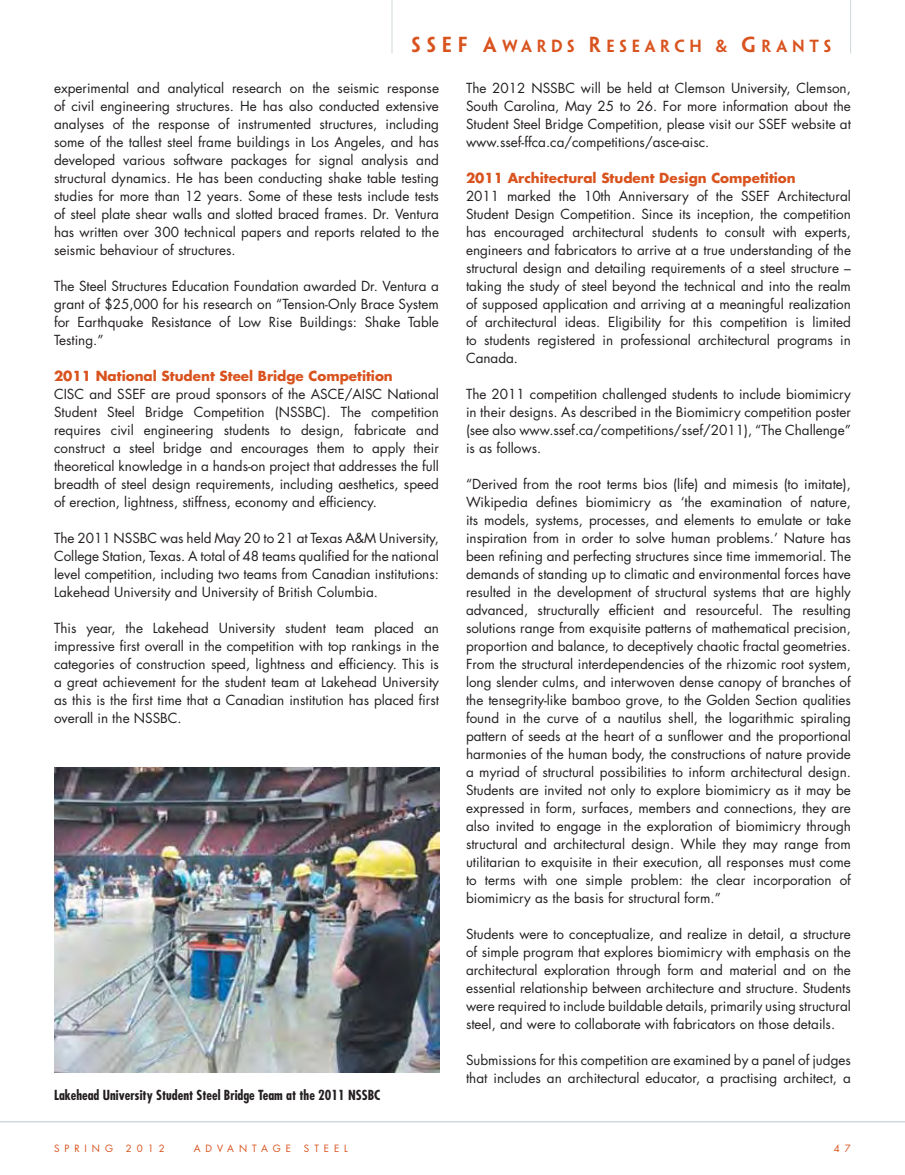
<style>
.page{position:relative;width:905px;height:1175px;background:#fff}
.page>*{position:absolute;margin:0;border:0;box-sizing:border-box;transform-origin:0 0}
.t1{font:600 19.5px "Penumbra Sans Std";color:#d9531e}
.t2{font:600 15.75px "Penumbra Sans Std";color:#d9531e}
.t3{font:13.5px/18px "Futura";color:#231f20;text-align:justify}
.t4{font:700 13.5px "Futura";color:#d9531e}
.t5{font:700 condensed 13.5px "Futura";color:#231f20}
.t6{font:9.75px "Futura";letter-spacing:.51em;color:#d9531e}
.s1{font-size:15.75px}
.s2{font-size:19.5px}
</style>
<div class="page">
<hr style="left:0;top:1120px;width:904px;height:2px;background:#ced8de">
<hr style="left:391px;top:0;width:1px;height:54px;background:#ced8de">
<hr style="left:850px;top:0;width:1px;height:54px;background:#ced8de">
<img style="left:54px;top:767px;width:386px;height:305px">
<h1 class="t1" style="left:411px;top:32px;width:139px">SSEF A<span class="s1">WARDS</span></h1>
<p class="t2" style="left:589px;top:36px;width:30px"><span class="s2">R</span> ESE</p>
<p class="t2" style="left:644px;top:36px;width:30px">A RCH</p>
<p class="t2" style="left:716px;top:36px;width:90px">&amp; <span class="s2">G</span>RANTS</p>
<p class="t3" style="left:54px;top:79px;width:386px">experimental and analytical research on the seismic response of civil engineering structures. He has also conducted extensive analyses of the response of instrumented structures, including some of the tallest steel frame buildings in Los Angeles, and has developed various software packages for signal analysis and structural dynamics. He has been conducting shake table testing studies for more than 12 years. Some of these tests include tests of steel plate shear walls and slotted braced frames. Dr. Ventura has written over 300 technical papers and reports related to the seismic behaviour of structures.</p>
<p class="t3" style="left:54px;top:277px;width:386px">The Steel Structures Education Foundation awarded Dr. Ventura a grant of $25,000 for his research on “Tension-Only Brace System for Earthquake Resistance of Low Rise Buildings: Shake Table Testing.”</p>
<p class="t4" style="left:54px;top:366px;width:340px">2011 National Student Steel Bridge Competition</p>
<p class="t3" style="left:54px;top:385px;width:386px">CISC and SSEF are proud sponsors of the ASCE/AISC National Student Steel Bridge Competition (NSSBC). The competition requires civil engineering students to design, fabricate and construct a steel bridge and encourages them to apply their theoretical knowledge in a hands-on project that addresses the full breadth of steel design requirements, including aesthetics, speed of erection, lightness, stiffness, economy and efficiency.</p>
<p class="t3" style="left:54px;top:529px;width:386px">The 2011 NSSBC was held May 20 to 21 at Texas A&amp;M University, College Station, Texas. A total of 48 teams qualified for the national level competition, including two teams from Canadian institutions:<br>Lakehead University and University of British Columbia.</p>
<p class="t3" style="left:54px;top:619px;width:386px">This year, the Lakehead University student team placed an impressive first overall in the competition with top rankings in the categories of construction speed, lightness and efficiency. This is a great achievement for the student team at Lakehead University as this is the first time that a Canadian institution has placed first overall in the NSSBC.</p>
<p class="t5" style="left:54px;top:1086px;width:328px">Lakehead University Student Steel Bridge Team at the 2011 NSSBC</p>
<p class="t3" style="left:466px;top:79px;width:386px">The 2012 NSSBC will be held at Clemson University, Clemson, South Carolina, May 25 to 26. For more information about the Student Steel Bridge Competition, please visit our SSEF website at www.ssef-ffca.ca/competitions/asce-aisc.</p>
<p class="t4" style="left:466px;top:168px;width:331px">2011 Architectural Student Design Competition</p>
<p class="t3" style="left:466px;top:187px;width:386px">2011 marked the 10th Anniversary of the SSEF Architectural Student Design Competition. Since its inception, the competition has encouraged architectural students to consult with experts, engineers and fabricators to arrive at a true understanding of the structural design and detailing requirements of a steel structure – taking the study of steel beyond the technical and into the realm of supposed application and arriving at a meaningful realization of architectural ideas. Eligibility for this competition is limited to students registered in professional architectural programs in Canada.</p>
<p class="t3" style="left:466px;top:385px;width:386px">The 2011 competition challenged students to include biomimicry in their designs. As described in the Biomimicry competition poster (see also www.ssef.ca/competitions/ssef/2011), “The Challenge” is as follows.</p>
<p class="t3" style="left:466px;top:475px;width:386px">“Derived from the root terms bios (life) and mimesis (to imitate), Wikipedia defines biomimicry as ‘the examination of nature, its models, systems, processes, and elements to emulate or take inspiration from in order to solve human problems.’ Nature has been refining and perfecting structures since time immemorial. The demands of standing up to climatic and environmental forces have resulted in the development of structural systems that are highly advanced, structurally efficient and resourceful. The resulting solutions range from exquisite patterns of mathematical precision, proportion and balance, to deceptively chaotic fractal geometries.<br>From the structural interdependencies of the rhizomic root system, long slender culms, and interwoven dense canopy of branches of the tensegrity-like bamboo grove, to the Golden Section qualities found in the curve of a nautilus shell, the logarithmic spiraling pattern of seeds at the heart of a sunflower and the proportional harmonies of the human body, the constructions of nature provide a myriad of structural possibilities to inform architectural design.<br>Students are invited not only to explore biomimicry as it may be expressed in form, surfaces, members and connections, they are also invited to engage in the exploration of biomimicry through structural and architectural design. While they may range from utilitarian to exquisite in their execution, all responses must come to terms with one simple problem: the clear incorporation of biomimicry as the basis for structural form.”</p>
<p class="t3" style="left:466px;top:924px;width:386px">Students were to conceptualize, and realize in detail, a structure of simple program that explores biomimicry with emphasis on the architectural exploration through form and material and on the essential relationship between architecture and structure. Students were required to include buildable details, primarily using structural steel, and were to collaborate with fabricators on those details.</p>
<p class="t3" style="left:466px;top:1050px;width:386px">Submissions for this competition are examined by a panel of judges that includes an architectural educator, a practising architect, a</p>
<p class="t6" style="left:54px;top:1141px;width:60px">SPRING</p>
<p class="t6" style="left:126px;top:1141px;width:40px">2012</p>
<p class="t6" style="left:194px;top:1141px;width:99px">ADVANTAGE</p>
<p class="t6" style="left:304px;top:1141px;width:45px">STEEL</p>
<p class="t6" style="left:834px;top:1141px;width:18px">4 7</p>
</div>
